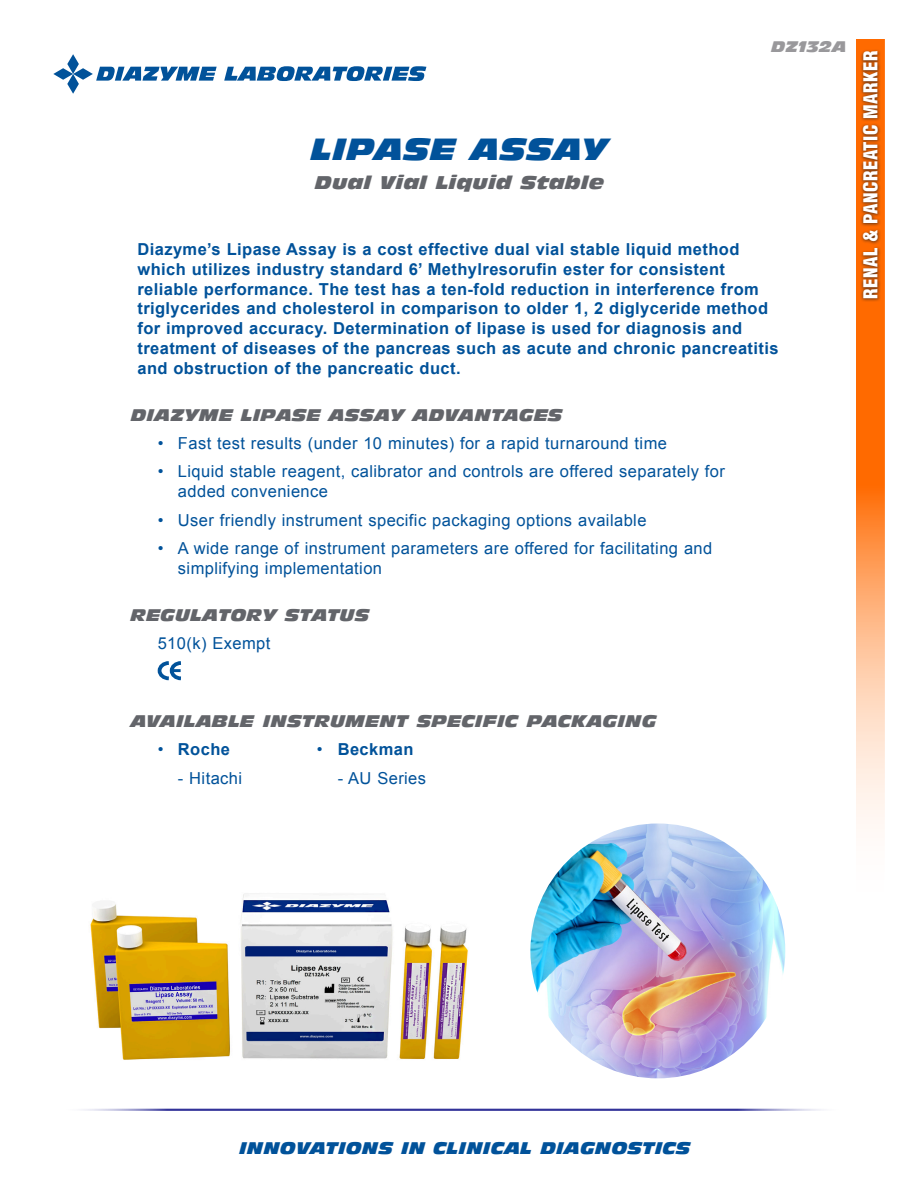
<style>
.page{position:relative;width:918px;height:1188px;background:#fff}
.page>*{position:absolute;margin:0;border:0;box-sizing:border-box;transform-origin:0 0}
.product_pg1{font:italic 30px "Antique Olive Nord";letter-spacing:.025em;color:#01529a}
.product_pg1-2{font:900 condensed 18.75px "Helvetica LT Std";letter-spacing:.025em;color:#fff}
.product_pg1-3{font:italic 18px "Antique Olive Nord";letter-spacing:.02em;color:#63656a}
.bullet_pg_1{font:700 16.5px/19.8px "Arial";letter-spacing:.025em;color:#01529a}
.bullet_pg_1-2{font:16.5px/19.8px "Arial";letter-spacing:.025em;color:#01529a}
.bullet_pg_1-3{font:italic 16.5px "Antique Olive Nord";letter-spacing:.025em;color:#63656a}
.t1{font:italic 16.5px "Antique Olive Nord";letter-spacing:.025em;color:#01529a}
.t2{font:italic 15px "Antique Olive Nord";letter-spacing:.025em;color:#99989b}
.s1{font-weight:400}
</style>
<div class="page">
<svg style="left:856px;top:39px;width:28px;height:790px;background:#fe9b55"></svg>
<div style="left:860px;top:49px;width:21px;height:253px;background:#231f20;opacity:.8"></div>
<hr style="left:59px;top:1109px;width:787px;height:2px;background:#339">
<svg style="left:157px;top:661px;width:24px;height:20px"></svg>
<img style="left:530px;top:824px;width:255px;height:254px;border-radius:127px">
<img style="left:90px;top:893px;width:378px;height:167px">
<svg style="left:53px;top:54px;width:164px;height:40px"></svg>
<svg style="left:224px;top:66px;width:202px;height:15px"></svg>
<p class="product_pg1" style="left:311px;top:130px;width:298px">LIPASE ASSAY</p>
<p class="product_pg1-3" style="left:315px;top:171px;width:291px">Dual Vial Liquid Stable</p>
<p class="t2" style="left:771px;top:37px;width:77px">DZ132A</p>
<p class="bullet_pg_1" style="left:137px;top:240px;width:643px">Diazyme’s Lipase Assay is a cost effective dual vial stable liquid method which utilizes industry standard 6’ Methylresorufin ester for consistent reliable performance. The test has a ten-fold reduction in interference from triglycerides and cholesterol in comparison to older 1, 2 diglyceride method for improved accuracy. Determination of lipase is used for diagnosis and treatment of diseases of the pancreas such as acute and chronic pancreatitis and obstruction of the pancreatic duct.</p>
<p class="bullet_pg_1-3" style="left:131px;top:404px;width:433px">DIAZYME LIPASE ASSAY ADVANTAGES</p>
<p class="bullet_pg_1-2" style="left:158px;top:433px;width:511px">• Fast test results (under 10 minutes) for a rapid turnaround time</p>
<p class="bullet_pg_1-2" style="left:178px;top:462px;width:549px;text-indent:-20px">• Liquid stable reagent, calibrator and controls are offered separately for added convenience</p>
<p class="bullet_pg_1-2" style="left:158px;top:510px;width:490px">• User friendly instrument specific packaging options available</p>
<p class="bullet_pg_1-2" style="left:178px;top:539px;width:536px;text-indent:-20px">• A wide range of instrument parameters are offered for facilitating and simplifying implementation</p>
<p class="bullet_pg_1-3" style="left:131px;top:604px;width:240px">REGULATORY STATUS</p>
<p class="bullet_pg_1-2" style="left:158px;top:634px;width:114px">510(k) Exempt</p>
<p class="product_pg1-2" style="left:859px;top:299px;width:249px;rotate:-90deg">RENAL &amp; PANCREATIC MARKER</p>
<p class="bullet_pg_1-3" style="left:131px;top:711px;width:527px">AVAILABLE INSTRUMENT SPECIFIC PACKAGING</p>
<p class="bullet_pg_1" style="left:158px;top:740px;width:74px"><span class="s1">•</span> Roche</p>
<p class="bullet_pg_1" style="left:317px;top:740px;width:98px"><span class="s1">•</span> Beckman</p>
<p class="bullet_pg_1-2" style="left:178px;top:768px;width:66px">- Hitachi</p>
<p class="bullet_pg_1-2" style="left:338px;top:768px;width:90px">- AU Series</p>
<p class="t1" style="left:239px;top:1138px;width:453px">INNOVATIONS IN CLINICAL DIAGNOSTICS</p>
</div>
